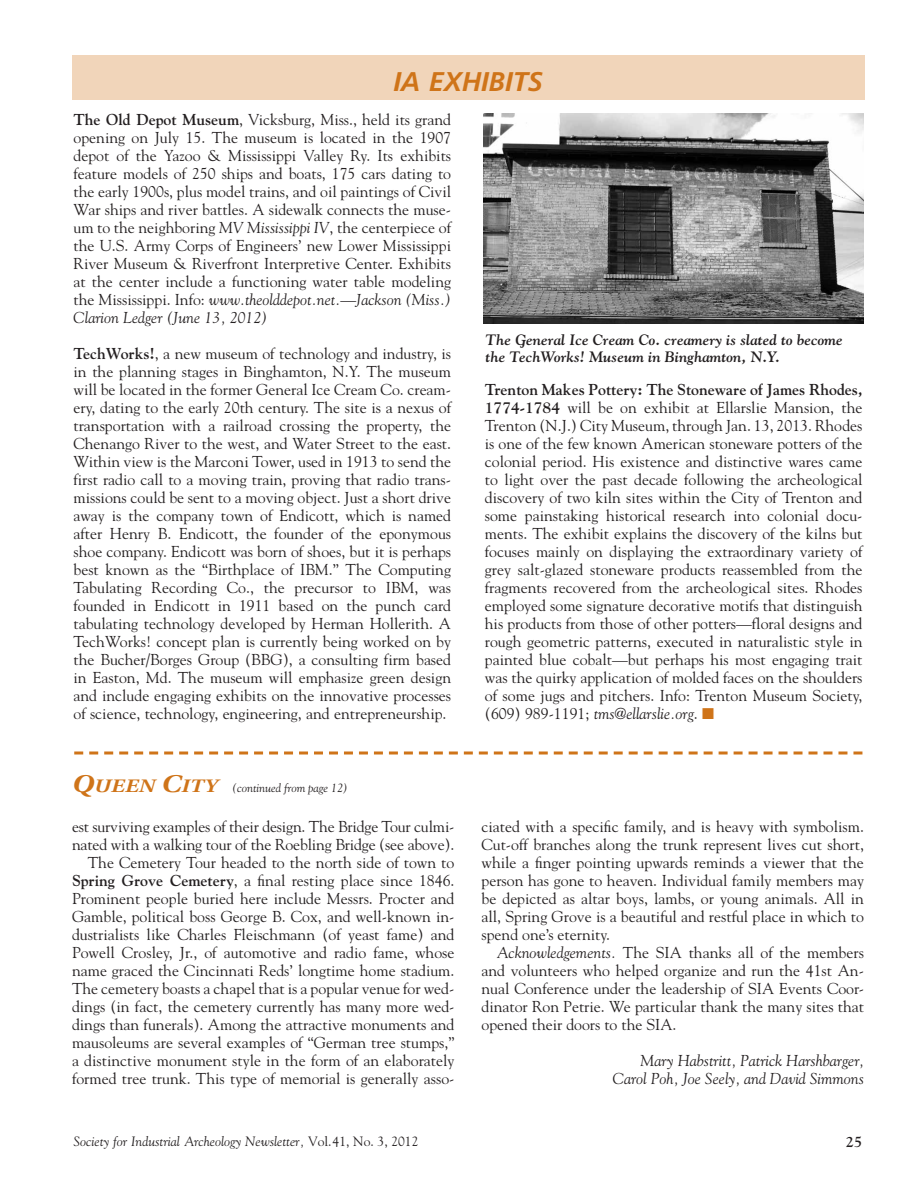
<style>
.page{position:relative;width:918px;height:1188px;background:#fff}
.page>*{position:absolute;margin:0;border:0;box-sizing:border-box;transform-origin:0 0}
.t1{font:italic 700 27px "Frutiger LT Std";color:#cf7419}
.t2{font:15.75px/18px "Goudy Std";color:#231f20;text-align:justify}
.t3{font:italic 15.75px/18px "Goudy Std";color:#231f20;text-align:right}
.t4{font:italic 700 15px/17.2px "Goudy Std";color:#231f20}
.t5{font:700 15px "Goudy Std";color:#231f20}
.t6{font:italic 13.5px "Goudy Std";color:#231f20}
.t7{font:italic 12px "Goudy Std";color:#231f20}
.s1{font-weight:700}
.s2{font-style:italic}
.s3{color:#cf7419}
.s4{font-family:"Utopia Std";font-weight:600;font-size:25.5px;color:#cf7419}
.s5{font-family:"Utopia Std";font-weight:600;font-size:19.2px;color:#cf7419}
.s6{font-style:normal}
</style>
<div class="page">
<div style="left:72px;top:56px;width:792px;height:44px;background:#f1d5ba"></div>
<img style="left:483px;top:113px;width:381px;height:211px">
<svg style="left:74px;top:752px;width:788px;height:2px"></svg>
<h1 class="t1" style="left:393px;top:66px;width:151px">IA Exhibits</h1>
<p class="t2" style="left:74px;top:110px;width:379px"><span class="s1">The Old Depot Museum</span>, Vicksburg, Miss., held its grand opening on July 15. The museum is located in the 1907 depot of the Yazoo &amp; Mississippi Valley Ry. Its exhibits feature models of 250 ships and boats, 175 cars dating to the early 1900s, plus model trains, and oil paintings of Civil War ships and river battles. A sidewalk connects the muse&shy;um to the neighboring <span class="s2">MV Mississippi IV</span>, the centerpiece of the U.S. Army Corps of Engineers’ new Lower Mississippi River Museum &amp; Riverfront Interpretive Center. Exhibits at the center include a functioning water table modeling the Mississippi. Info: <span class="s2">www.theolddepot.net.—Jackson (Miss.)<br>Clarion Ledger (June 13, 2012)</span></p>
<p class="t2" style="left:74px;top:344px;width:379px"><span class="s1">TechWorks!</span>, a new museum of technology and industry, is in the planning stages in Binghamton, N.Y. The museum will be located in the former General Ice Cream Co. cream&shy;ery, dating to the early 20th century. The site is a nexus of transportation with a railroad crossing the property, the Chenango River to the west, and Water Street to the east.<br>Within view is the Marconi Tower, used in 1913 to send the first radio call to a moving train, proving that radio trans&shy;missions could be sent to a moving object. Just a short drive away is the company town of Endicott, which is named after Henry B. Endicott, the founder of the eponymous shoe company. Endicott was born of shoes, but it is perhaps best known as the “Birthplace of IBM.” The Computing Tabulating Recording Co., the precursor to IBM, was founded in Endicott in 1911 based on the punch card tabulating technology developed by Herman Hollerith. A TechWorks! concept plan is currently being worked on by the Bucher/Borges Group (BBG), a consulting firm based in Easton, Md. The museum will emphasize green design and include engaging exhibits on the innovative processes of science, technology, engineering, and entrepreneurship.</p>
<p class="t4" style="left:485px;top:331px;width:359px">The General Ice Cream Co. creamery is slated to become the TechWorks! Museum in Binghamton, N.Y.</p>
<p class="t2" style="left:485px;top:380px;width:379px"><span class="s1">Trenton Makes Pottery: The Stoneware of James Rhodes, 1774-1784</span> will be on exhibit at Ellarslie Mansion, the Trenton (N.J.) City Museum, through Jan. 13, 2013. Rhodes is one of the few known American stoneware potters of the colonial period. His existence and distinctive wares came to light over the past decade following the archeological discovery of two kiln sites within the City of Trenton and some painstaking historical research into colonial docu&shy;ments. The exhibit explains the discovery of the kilns but focuses mainly on displaying the extraordinary variety of grey salt-glazed stoneware products reassembled from the fragments recovered from the archeological sites. Rhodes employed some signature decorative motifs that distinguish his products from those of other potters—floral designs and rough geometric patterns, executed in naturalistic style in painted blue cobalt—but perhaps his most engaging trait was the quirky application of molded faces on the shoulders of some jugs and pitchers. Info: Trenton Museum Society, (609) 989-1191; <span class="s2">tms@ellarslie.org</span>. <span class="s3">■</span></p>
<p class="t7" style="left:72px;top:781px;width:277px"><span class="s4">Q</span><span class="s5">UEEN</span> <span class="s4">C</span><span class="s5">ITY</span> (continued from page 12)</p>
<p class="t2" style="left:72px;top:818px;width:384px;text-align:right">est surviving examples of their design. The Bridge Tour culmi&shy;nated with a walking tour of the Roebling Bridge (see above).<br>The Cemetery Tour headed to the north side of town to <span class="s1">Spring Grove Cemetery</span>, a final resting place since 1846.<br>Prominent people buried here include Messrs. Procter and Gamble, political boss George B. Cox, and well-known in&shy;dustrialists like Charles Fleischmann (of yeast fame) and Powell Crosley, Jr., of automotive and radio fame, whose name graced the Cincinnati Reds’ longtime home stadium.<br>The cemetery boasts a chapel that is a popular venue for wed&shy;dings (in fact, the cemetery currently has many more wed&shy;dings than funerals). Among the attractive monuments and mausoleums are several examples of “German tree stumps,” a distinctive monument style in the form of an elaborately formed tree trunk. This type of memorial is generally asso-</p>
<p class="t2" style="left:482px;top:818px;width:384px">ciated with a specific family, and is heavy with symbolism.<br>Cut-off branches along the trunk represent lives cut short, while a finger pointing upwards reminds a viewer that the person has gone to heaven. Individual family members may be depicted as altar boys, lambs, or young animals. All in all, Spring Grove is a beautiful and restful place in which to spend one’s eternity.</p>
<p class="t2" style="left:481px;top:944px;width:384px;text-indent:16px"><span class="s2">Acknowledgements.</span> The SIA thanks all of the members and volunteers who helped organize and run the 41st An&shy;nual Conference under the leadership of SIA Events Coor&shy;dinator Ron Petrie. We particular thank the many sites that opened their doors to the SIA.</p>
<p class="t3" style="left:613px;top:1052px;width:253px">Mary Habstritt, Patrick Harshbarger,<br>Carol Poh, Joe Seely, and David Simmons</p>
<p class="t6" style="left:74px;top:1133px;width:346px">Society for Industrial Archeology Newsletter, <span class="s6">Vol.41, No. 3, 2012</span></p>
<p class="t5" style="left:846px;top:1133px;width:18px">25</p>
</div>
